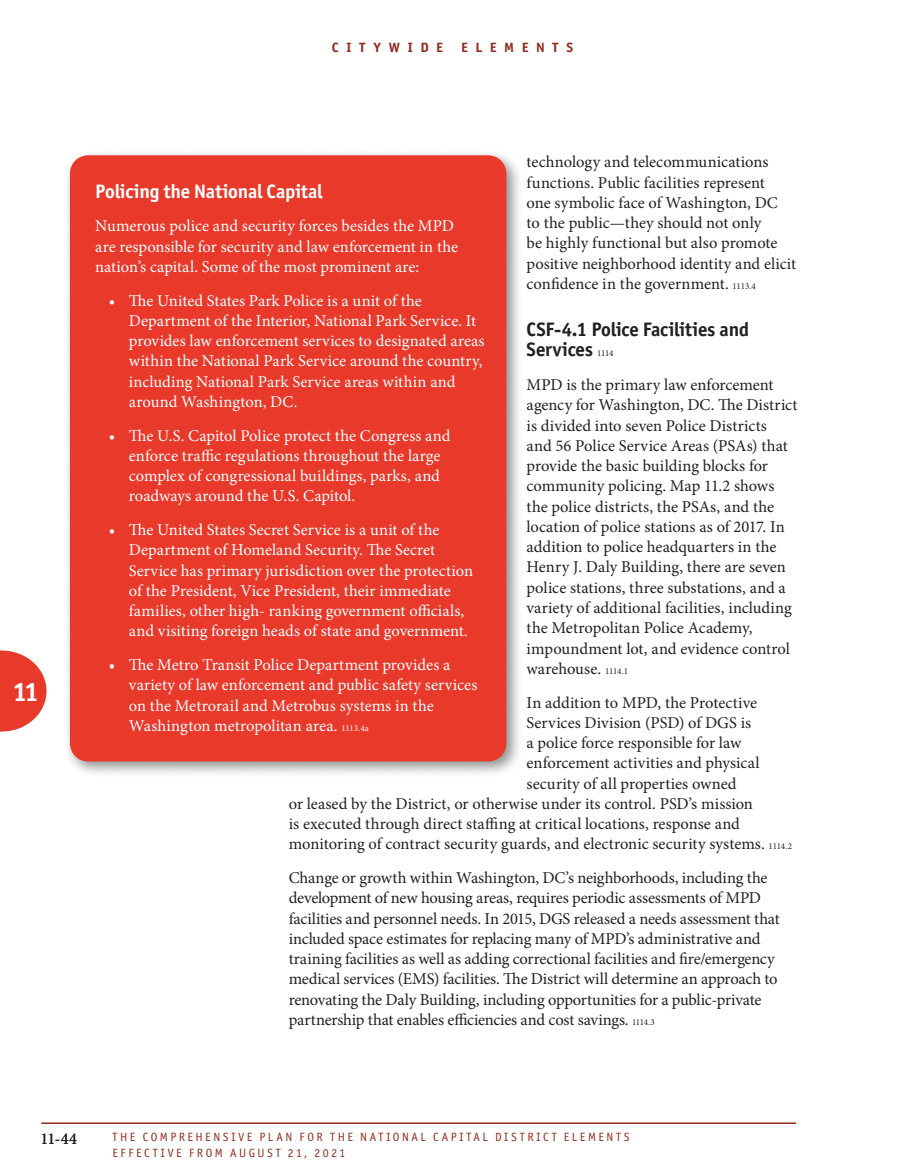
<style>
.page{position:relative;width:905px;height:1175px;background:#fff}
.page>*{position:absolute;margin:0;border:0;box-sizing:border-box;transform-origin:0 0}
.t1{font:700 27px "Officina Sans ITC Pro";color:#fff}
._3Subtitle_Level_3{font:700 19.5px/20.2px "Officina Sans ITC Pro";letter-spacing:-.01em;color:#231f20}
._3Subtitle_Level_3-2{font:700 19.5px "Officina Sans ITC Pro";letter-spacing:-.01em;color:#fff}
._7Text{font:16.5px/20.2px "Minion Pro";color:#231f20}
._7Text-2{font:16.5px/20.2px "Minion Pro";color:#fff}
._7Text_After_Heading{font:16.5px/20.2px "Minion Pro";color:#231f20}
.t2{font:700 13.5px "Officina Sans ITC Pro";letter-spacing:.545em;color:#912c1f;scale:1.05 1}
.t3{font:12px/16.5px "Officina Sans ITC Pro";letter-spacing:.215em;color:#912c1f}
.s1{font-size:9px}
.s2{font-family:"Minion Pro";font-weight:400;font-size:9px}
</style>
<div class="page">
<svg style="left:0;top:650px;width:46px;height:81px"></svg>
<hr style="left:41px;top:1122px;width:755px;height:2px;background:#912c1f">
<div style="left:63px;top:149px;width:460px;height:630px;background:#231f20;opacity:.5"></div>
<div style="left:70px;top:155px;width:436px;height:606px;background:#e8392b;border-radius:18px"></div>
<h1 class="t1" style="left:13px;top:675px;width:26px">11</h1>
<p class="t2" style="left:332px;top:39px;width:108px">CITYWIDE</p>
<p class="t2" style="left:461px;top:39px;width:108px">ELEMENTS</p>
<p class="_7Text_After_Heading" style="left:526px;top:152px;width:271px">technology and telecommunications functions. Public facilities represent<br>one symbolic face of Washington, DC<br>to the public—they should not only<br>be highly functional but also promote positive neighborhood identity and elicit confidence in the government. <span class="s1">1113.4</span></p>
<p class="_3Subtitle_Level_3" style="left:526px;top:319px;width:224px">CSF-4.1 Police Facilities and<br>Services <span class="s2">1114</span></p>
<p class="_7Text" style="left:526px;top:375px;width:272px">MPD is the primary law enforcement agency for Washington, DC. The District is divided into seven Police Districts<br>and 56 Police Service Areas (PSAs) that provide the basic building blocks for community policing. Map 11.2 shows the police districts, the PSAs, and the location of police stations as of 2017. In addition to police headquarters in the Henry J. Daly Building, there are seven police stations, three substations, and a variety of additional facilities, including the Metropolitan Police Academy, impoundment lot, and evidence control warehouse. <span class="s1">1114.1</span></p>
<p class="_7Text" style="left:526px;top:692px;width:232px">In addition to MPD, the Protective</p>
<p class="_7Text" style="left:526px;top:712px;width:226px">Services Division (PSD) of DGS is</p>
<p class="_7Text" style="left:526px;top:732px;width:216px">a police force responsible for law</p>
<p class="_7Text" style="left:526px;top:753px;width:234px">enforcement activities and physical</p>
<p class="_7Text" style="left:526px;top:773px;width:211px">security of all properties owned</p>
<p class="_7Text" style="left:289px;top:793px;width:465px">or leased by the District, or otherwise under its control. PSD’s mission</p>
<p class="_7Text" style="left:289px;top:813px;width:452px">is executed through direct staffing at critical locations, response and</p>
<p class="_7Text" style="left:289px;top:834px;width:505px">monitoring of contract security guards, and electronic security systems. <span class="s1">1114.2</span></p>
<p class="_7Text" style="left:289px;top:867px;width:492px">Change or growth within Washington, DC’s neighborhoods, including the development of new housing areas, requires periodic assessments of MPD facilities and personnel needs. In 2015, DGS released a needs assessment that included space estimates for replacing many of MPD’s administrative and training facilities as well as adding correctional facilities and fire/emergency medical services (EMS) facilities. The District will determine an approach to renovating the Daly Building, including opportunities for a public-private partnership that enables efficiencies and cost savings. <span class="s1">1114.3</span></p>
<p class="_3Subtitle_Level_3-2" style="left:95px;top:179px;width:229px">Policing the National Capital</p>
<p class="_7Text-2" style="left:95px;top:216px;width:364px">Numerous police and security forces besides the MPD are responsible for security and law enforcement in the nation’s capital. Some of the most prominent are:</p>
<p class="_7Text-2" style="left:129px;top:290px;width:357px;text-indent:-20px">• The United States Park Police is a unit of the Department of the Interior, National Park Service. It provides law enforcement services to designated areas within the National Park Service around the country, including National Park Service areas within and around Washington, DC.</p>
<p class="_7Text-2" style="left:129px;top:425px;width:323px;text-indent:-20px">• The U.S. Capitol Police protect the Congress and enforce traffic regulations throughout the large complex of congressional buildings, parks, and roadways around the U.S. Capitol.</p>
<p class="_7Text-2" style="left:129px;top:520px;width:345px;text-indent:-20px">• The United States Secret Service is a unit of the Department of Homeland Security. The Secret Service has primary jurisdiction over the protection of the President, Vice President, their immediate families, other high- ranking government officials, and visiting foreign heads of state and government.</p>
<p class="_7Text-2" style="left:129px;top:655px;width:350px;text-indent:-20px">• The Metro Transit Police Department provides a variety of law enforcement and public safety services on the Metrorail and Metrobus systems in the Washington metropolitan area. <span class="s1">1113.4a</span></p>
<p class="_7Text" style="left:40px;top:1128px;width:38px">11-44</p>
<p class="t3" style="left:112px;top:1128px;width:518px">THE COMPREHENSIVE PLAN FOR THE NATIONAL CAPITAL DISTRICT ELEMENTS<br>EFFECTIVE FROM AUGUST 21, 2021</p>
</div>
